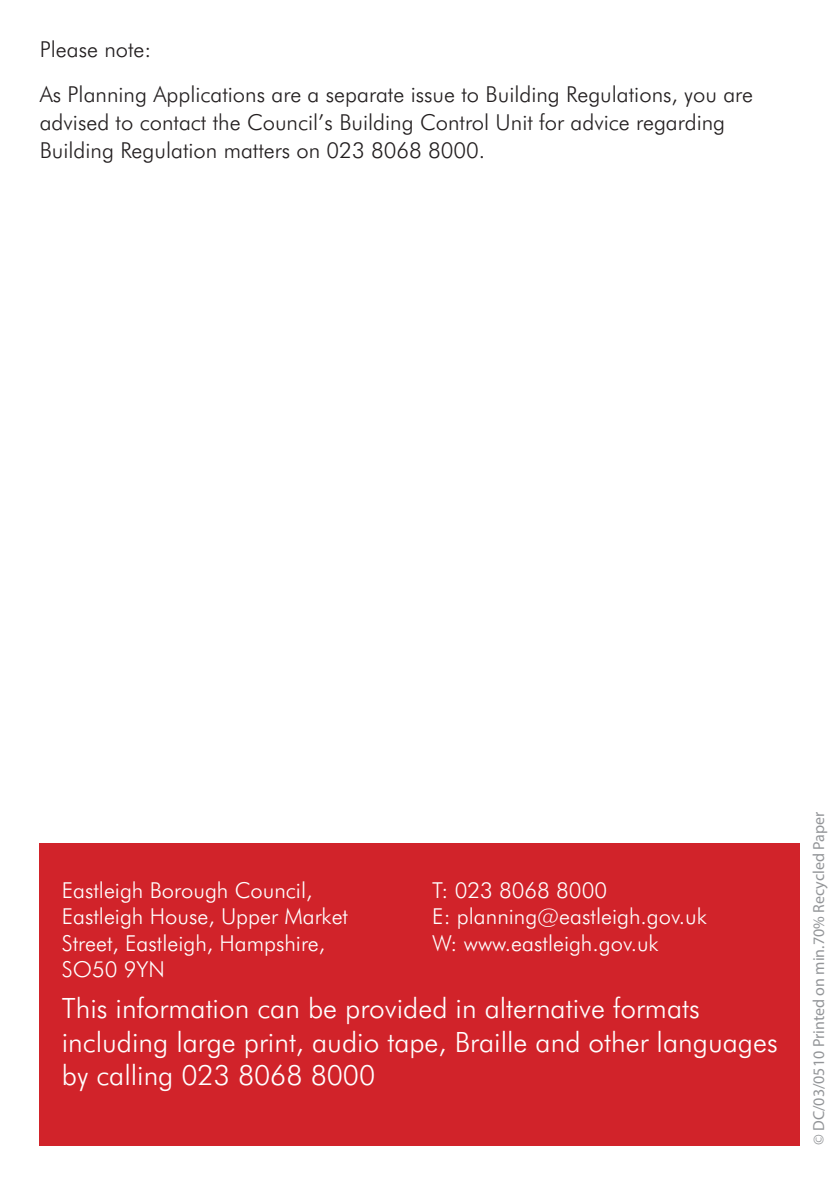
<style>
.page{position:relative;width:840px;height:1191px;background:#fff}
.page>*{position:absolute;margin:0;border:0;box-sizing:border-box;transform-origin:0 0}
.t1{font:300 28px/33.6px "Futura BT";color:#fff}
.Body_Text{font:300 22px/28px "Futura BT";color:#231f20}
.t2{font:300 22px/26.4px "Futura BT";color:#fff}
.t3{font:16px "Myriad Pro";color:#939598}
</style>
<div class="page">
<div style="left:40px;top:843px;width:759px;height:302px;background:#d1232a"></div>
<p class="Body_Text" style="left:40px;top:34px;width:113px">Please note:</p>
<p class="Body_Text" style="left:40px;top:80px;width:714px">As Planning Applications are a separate issue to Building Regulations, you are advised to contact the Council’s Building Control Unit for advice regarding<br>Building Regulation matters on 023 8068 8000.</p>
<p class="t2" style="left:62px;top:876px;width:287px">Eastleigh Borough Council,<br>Eastleigh House, Upper Market<br>Street, Eastleigh, Hampshire,</p>
<p class="t2" style="left:62px;top:956px;width:104px">SO50 9YN</p>
<p class="t2" style="left:432px;top:876px;width:176px">T: 023 8068 8000</p>
<p class="t2" style="left:432px;top:903px;width:276px">E: planning@eastleigh.gov.uk</p>
<p class="t2" style="left:432px;top:929px;width:228px">W: www.eastleigh.gov.uk</p>
<p class="t1" style="left:62px;top:991px;width:717px">This information can be provided in alternative formats including large print, audio tape, Braille and other languages by calling 023 8068 8000</p>
<p class="t3" style="left:808px;top:1145px;width:335px;rotate:-90deg">© DC/03/0510 Printed on min.70% Recycled Paper</p>
</div>
